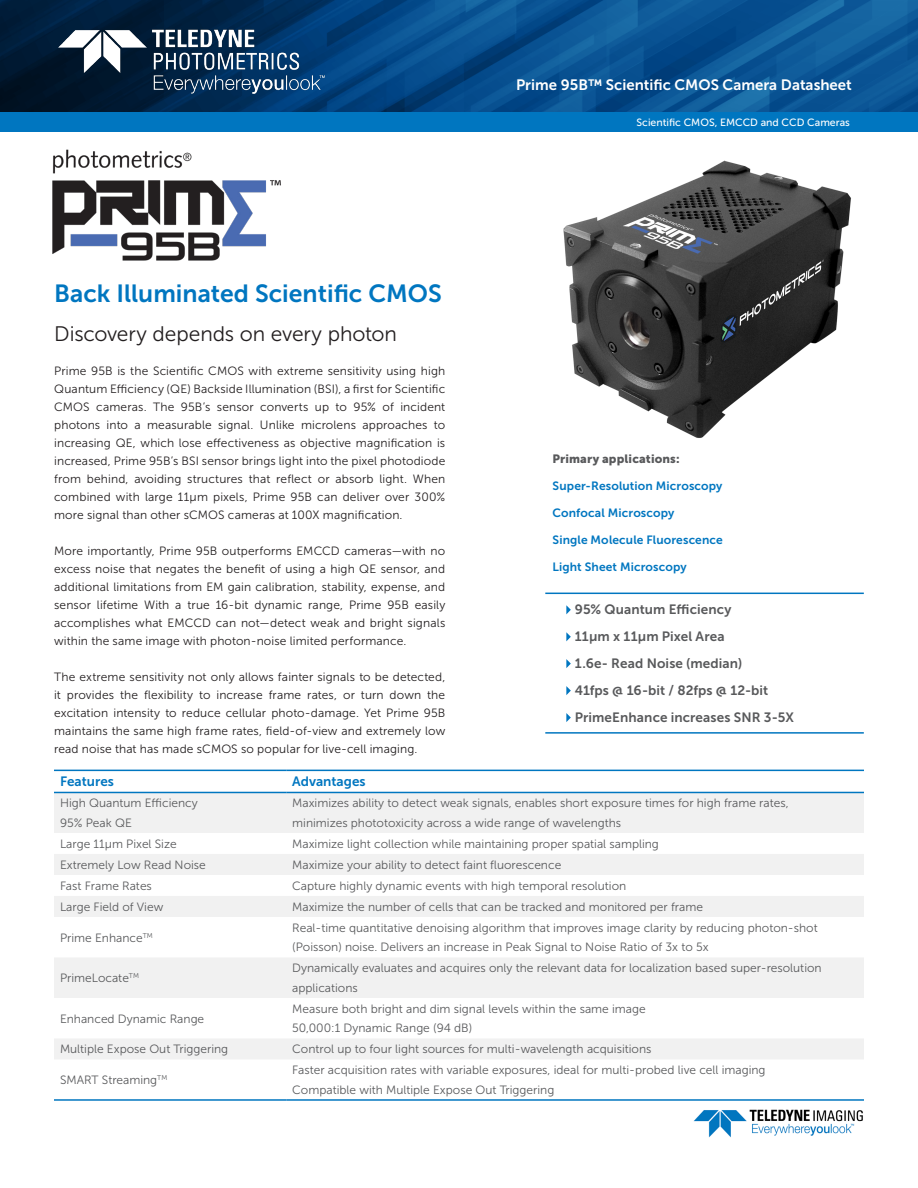
<style>
.page{position:relative;width:918px;height:1188px;background:#fff}
.page>*{position:absolute;margin:0;border:0;box-sizing:border-box;transform-origin:0 0}
.t1{font:24.75px "Museo Sans 700";color:#0076c0}
.t2{font:21px "Museo Sans 300";letter-spacing:-.005em;color:#231f20}
.t3{font:15px "Museo Sans 700";color:#fff}
.t4{font:13.5px "Museo Sans 700";letter-spacing:.01em;color:#58595b}
.t5{font:13.5px "Museo Sans 700";color:#0076c0}
.t6{font:12px/18px "Museo Sans 300";letter-spacing:.01em;color:#231f20;text-align:justify}
.t7{font:12px/19.5px "Museo Sans 300";color:#58595b}
.t8{font:12px "Museo Sans 700";letter-spacing:.01em;color:#0076c0}
.t9{font:12px "Museo Sans 900";letter-spacing:.01em;color:#58595b}
.t10{font:10.5px "Museo Sans 500";color:#fff}
</style>
<div class="page">
<img style="left:0;top:0;width:918px;height:112px">
<hr style="left:545px;top:732px;width:319px;height:2px;background:#0076c0">
<img style="left:563px;top:160px;width:288px;height:278px">
<img style="left:52px;top:149px;width:229px;height:112px">
<div style="left:54px;top:793px;width:810px;height:40px;background:#f1f1f1"></div>
<div style="left:54px;top:854px;width:810px;height:21px;background:#f1f1f1"></div>
<svg style="left:54px;top:896px;width:810px;height:163px"></svg>
<hr style="left:54px;top:770px;width:232px;height:1px;background:#0076c0">
<hr style="left:286px;top:770px;width:578px;height:1px;background:#0076c0">
<hr style="left:54px;top:792px;width:232px;height:1px;background:#0076c0">
<hr style="left:286px;top:792px;width:578px;height:1px;background:#0076c0">
<hr style="left:54px;top:1099px;width:232px;height:2px;background:#0076c0">
<hr style="left:286px;top:1099px;width:578px;height:2px;background:#0076c0">
<svg style="left:566px;top:605px;width:5px;height:9px"></svg>
<svg style="left:566px;top:659px;width:5px;height:9px"></svg>
<svg style="left:566px;top:632px;width:5px;height:9px"></svg>
<svg style="left:566px;top:686px;width:5px;height:9px"></svg>
<svg style="left:566px;top:713px;width:5px;height:9px"></svg>
<div style="left:0;top:113px;width:918px;height:19px;background:#0076c0"></div>
<hr style="left:545px;top:593px;width:319px;height:1px;background:#0076c0">
<img style="left:693px;top:1109px;width:170px;height:29px">
<p class="t3" style="left:467px;top:73px;width:386px">Prime 95B 22mm™ Scientific CMOS Camera Datasheet</p>
<p class="t3" style="left:516px;top:76px;width:337px">Prime 95B™ Scientific CMOS Camera Datasheet</p>
<p class="t1" style="left:54px;top:279px;width:389px">Back Illuminated Scientific CMOS</p>
<p class="t2" style="left:54px;top:322px;width:344px">Discovery depends on every photon</p>
<p class="t6" style="left:54px;top:362px;width:393px">Prime 95B is the Scientific CMOS with extreme sensitivity using high Quantum Efficiency (QE) Backside Illumination (BSI), a first for Scientific CMOS cameras. The 95B’s sensor converts up to 95% of incident photons into a measurable signal. Unlike microlens approaches to increasing QE, which lose effectiveness as objective magnification is increased, Prime 95B’s BSI sensor brings light into the pixel photodiode from behind, avoiding structures that reflect or absorb light. When combined with large 11µm pixels, Prime 95B can deliver over 300% more signal than other sCMOS cameras at 100X magnification.</p>
<p class="t6" style="left:54px;top:542px;width:393px">More importantly, Prime 95B outperforms EMCCD cameras—with no excess noise that negates the benefit of using a high QE sensor, and additional limitations from EM gain calibration, stability, expense, and sensor lifetime With a true 16-bit dynamic range, Prime 95B easily accomplishes what EMCCD can not—detect weak and bright signals within the same image with photon-noise limited performance.</p>
<p class="t6" style="left:54px;top:668px;width:393px">The extreme sensitivity not only allows fainter signals to be detected, it provides the flexibility to increase frame rates, or turn down the excitation intensity to reduce cellular photo-damage. Yet Prime 95B maintains the same high frame rates, field-of-view and extremely low read noise that has made sCMOS so popular for live-cell imaging.</p>
<p class="t10" style="left:637px;top:117px;width:215px">Scientific CMOS, EMCCD and CCD Cameras</p>
<p class="t9" style="left:553px;top:452px;width:129px">Primary applications:</p>
<p class="t8" style="left:553px;top:479px;width:171px">Super-Resolution Microscopy</p>
<p class="t8" style="left:553px;top:506px;width:123px">Confocal Microscopy</p>
<p class="t8" style="left:553px;top:533px;width:172px">Single Molecule Fluorescence</p>
<p class="t8" style="left:553px;top:560px;width:136px">Light Sheet Microscopy</p>
<p class="t4" style="left:575px;top:602px;width:158px">95% Quantum Efficiency</p>
<p class="t4" style="left:575px;top:629px;width:151px">11µm x 11µm Pixel Area</p>
<p class="t4" style="left:575px;top:656px;width:169px">1.6e- Read Noise (median)</p>
<p class="t4" style="left:575px;top:683px;width:195px">41fps @ 16-bit / 82fps @ 12-bit</p>
<p class="t4" style="left:575px;top:710px;width:221px">PrimeEnhance increases SNR 3-5X</p>
<p class="t5" style="left:60px;top:774px;width:55px">Features</p>
<p class="t5" style="left:292px;top:774px;width:75px">Advantages</p>
<p class="t7" style="left:60px;top:794px;width:139px">High Quantum Efficiency</p>
<p class="t7" style="left:60px;top:813px;width:73px">95% Peak QE</p>
<p class="t7" style="left:292px;top:794px;width:498px">Maximizes ability to detect weak signals, enables short exposure times for high frame rates,</p>
<p class="t7" style="left:292px;top:813px;width:331px">minimizes phototoxicity across a wide range of wavelengths</p>
<p class="t7" style="left:60px;top:834px;width:118px">Large 11µm Pixel Size</p>
<p class="t7" style="left:292px;top:834px;width:368px">Maximize light collection while maintaining proper spatial sampling</p>
<p class="t7" style="left:60px;top:855px;width:147px">Extremely Low Read Noise</p>
<p class="t7" style="left:292px;top:855px;width:271px">Maximize your ability to detect faint fluorescence</p>
<p class="t7" style="left:60px;top:876px;width:93px">Fast Frame Rates</p>
<p class="t7" style="left:292px;top:876px;width:336px">Capture highly dynamic events with high temporal resolution</p>
<p class="t7" style="left:60px;top:897px;width:105px">Large Field of View</p>
<p class="t7" style="left:292px;top:897px;width:412px">Maximize the number of cells that can be tracked and monitored per frame</p>
<p class="t7" style="left:60px;top:928px;width:94px">Prime Enhance<sup>TM</sup></p>
<p class="t7" style="left:292px;top:918px;width:527px">Real-time quantitative denoising algorithm that improves image clarity by reducing photon-shot (Poisson) noise. Delivers an increase in Peak Signal to Noise Ratio of 3x to 5x</p>
<p class="t7" style="left:60px;top:968px;width:81px">PrimeLocate<sup>TM</sup></p>
<p class="t7" style="left:292px;top:959px;width:531px">Dynamically evaluates and acquires only the relevant data for localization based super-resolution applications</p>
<p class="t7" style="left:60px;top:1009px;width:146px">Enhanced Dynamic Range</p>
<p class="t7" style="left:292px;top:999px;width:355px">Measure both bright and dim signal levels within the same image</p>
<p class="t7" style="left:292px;top:1019px;width:182px">50,000:1 Dynamic Range (94 dB)</p>
<p class="t7" style="left:60px;top:1040px;width:170px">Multiple Expose Out Triggering</p>
<p class="t7" style="left:292px;top:1040px;width:361px">Control up to four light sources for multi-wavelength acquisitions</p>
<p class="t7" style="left:60px;top:1070px;width:109px">SMART Streaming<sup>TM</sup></p>
<p class="t7" style="left:292px;top:1061px;width:475px">Faster acquisition rates with variable exposures, ideal for multi-probed live cell imaging</p>
<p class="t7" style="left:292px;top:1080px;width:264px">Compatible with Multiple Expose Out Triggering</p>
</div>
